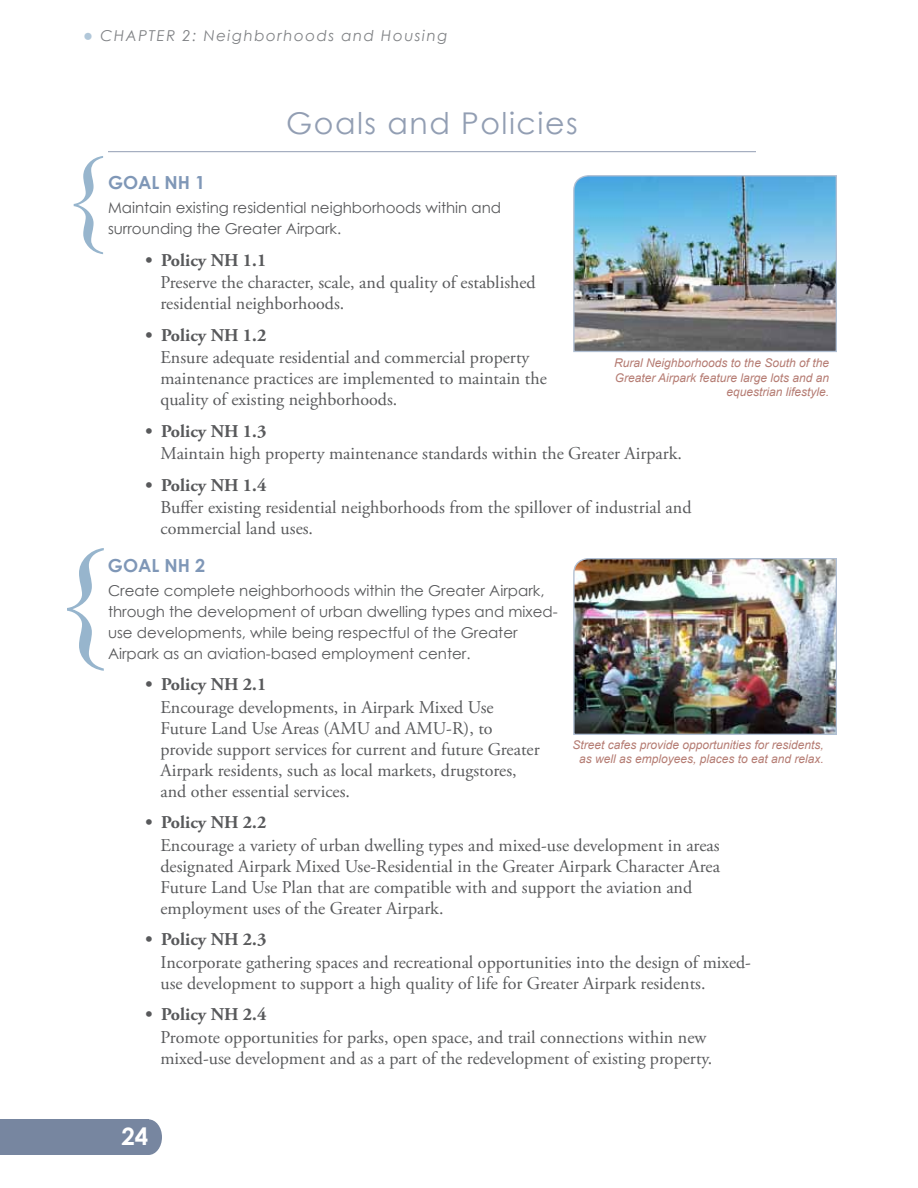
<style>
.page{position:relative;width:918px;height:1188px;background:#fff}
.page>*{position:absolute;margin:0;border:0;box-sizing:border-box;transform-origin:0 0}
.t1{font:135px "Garamond";color:#97b5cd}
.t2{font:108px "Garamond";color:#97b5cd}
.t3{font:30px "Century Gothic";color:#929eb3}
.t4{font:700 24px "Century Gothic";color:#fff}
.t5{font:18px/21px "Adobe Garamond Pro";color:#58595b}
.t6{font:700 18px "Adobe Garamond Pro";color:#58595b}
.t7{font:700 18px "Century Gothic";color:#7f97b7}
.t8{font:15px/21px "Century Gothic";color:#58595b}
.t9{font:italic 15px "Century Gothic";letter-spacing:.1em;color:#808285}
.t10{font:italic 12px/14.4px "Arial";color:#b57c73;text-align:right}
.s1{font-family:"Arial";font-weight:700;font-style:normal;font-size:16.5px;color:#b1c7d9}
</style>
<div class="page">
<div style="left:135px;top:1119px;width:27px;height:36px;background:#7786a0;border-radius:50%"></div>
<div style="left:0;top:1119px;width:148px;height:36px;background:#7786a0"></div>
<hr style="left:108px;top:151px;width:648px;height:1px;background:#929eb3">
<img style="left:573px;top:175px;width:264px;height:178px">
<img style="left:573px;top:558px;width:264px;height:177px">
<p class="t9" style="left:83px;top:25px;width:366px"><span class="s1">●</span> CHAPTER 2: Neighborhoods and Housing</p>
<h3 class="t3" style="left:286px;top:102px;width:293px">Goals and Policies</h3>
<h2 class="t2" style="left:59px;top:124px;width:53px">{</h2>
<p class="t7" style="left:108px;top:169px;width:99px">GOALNH 1</p>
<p class="t8" style="left:108px;top:197px;width:395px">Maintain existing residential neighborhoods within and surrounding the Greater Airpark.</p>
<p class="t6" style="left:146px;top:249px;width:122px">• Policy NH 1.1</p>
<p class="t5" style="left:160px;top:272px;width:377px">Preserve the character, scale, and quality of established residential neighborhoods.</p>
<p class="t6" style="left:146px;top:324px;width:122px">• Policy NH 1.2</p>
<p class="t5" style="left:160px;top:347px;width:388px">Ensure adequate residential and commercial property maintenance practices are implemented to maintain the quality of existing neighborhoods.</p>
<p class="t6" style="left:146px;top:420px;width:122px">• Policy NH 1.3</p>
<p class="t5" style="left:160px;top:443px;width:523px">Maintain high property maintenance standards within the Greater Airpark.</p>
<p class="t6" style="left:146px;top:474px;width:122px">• Policy NH 1.4</p>
<p class="t5" style="left:160px;top:497px;width:533px">Buffer existing residential neighborhoods from the spillover of industrial and commercial land uses.</p>
<p class="t7" style="left:108px;top:551px;width:99px">GOALNH 2</p>
<p class="t8" style="left:108px;top:579px;width:451px">Create complete neighborhoods within the Greater Airpark, through the development of urban dwelling types and mixed&shy;use developments, while being respectful of the Greater Airpark as an aviation-based employment center.</p>
<p class="t6" style="left:146px;top:674px;width:122px">• Policy NH 2.1</p>
<p class="t5" style="left:160px;top:697px;width:381px">Encourage developments, in Airpark Mixed Use Future Land Use Areas (AMU and AMU-R), to provide support services for current and future Greater Airpark residents, such as local markets, drugstores, and other essential services.</p>
<p class="t6" style="left:146px;top:812px;width:122px">• Policy NH 2.2</p>
<p class="t5" style="left:160px;top:835px;width:561px">Encourage a variety of urban dwelling types and mixed-use development in areas designated Airpark Mixed Use-Residential in the Greater Airpark Character Area Future Land Use Plan that are compatible with and support the aviation and employment uses of the Greater Airpark.</p>
<p class="t6" style="left:146px;top:929px;width:122px">• Policy NH 2.3</p>
<p class="t5" style="left:160px;top:952px;width:592px">Incorporate gathering spaces and recreational opportunities into the design of mixed&shy;use development to support a high quality of life for Greater Airpark residents.</p>
<p class="t6" style="left:146px;top:1004px;width:122px">• Policy NH 2.4</p>
<p class="t5" style="left:160px;top:1027px;width:553px">Promote opportunities for parks, open space, and trail connections within new mixed-use development and as a part of the redevelopment of existing property.</p>
<p class="t10" style="left:614px;top:356px;width:216px">Rural Neighborhoods to the South of the<br>Greater Airpark feature large lots and an equestrian lifestyle.</p>
<h1 class="t1" style="left:48px;top:509px;width:66px">{</h1>
<p class="t10" style="left:572px;top:737px;width:253px;text-align:center">Street cafes provide opportunities for residents, as well as employees, places to eat and relax.</p>
<h3 class="t4" style="left:122px;top:1118px;width:28px">24</h3>
</div>
